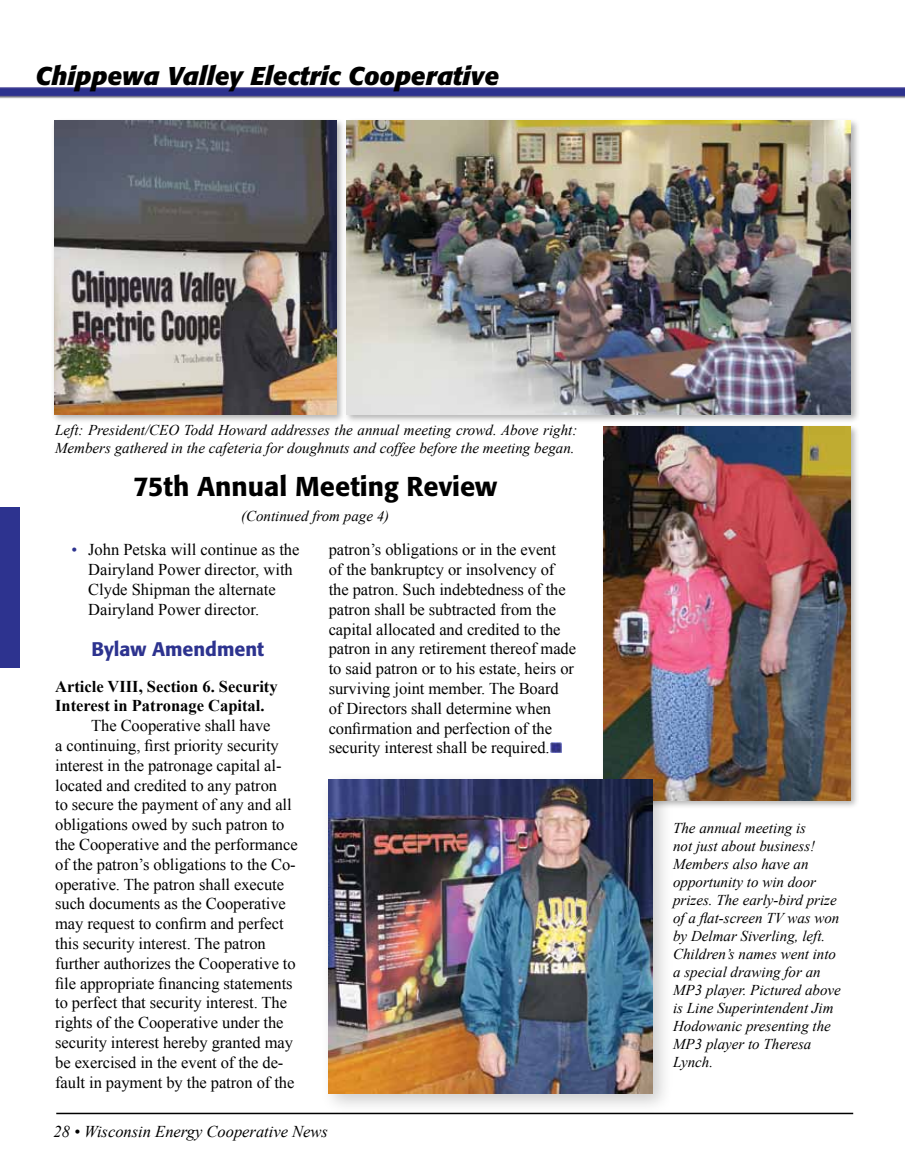
<style>
.page{position:relative;width:905px;height:1175px;background:#fff}
.page>*{position:absolute;margin:0;border:0;box-sizing:border-box;transform-origin:0 0}
.t1{font:500 27px "Formata";color:#000}
.t2{font:italic 700 25.5px "Formata";color:#000}
.t3{font:500 19.5px "Formata";color:#2d338f}
.t4{font:16.5px/19.8px "Times New Roman";letter-spacing:-.005em;color:#000}
.t5{font:700 16.5px "Times New Roman";color:#000}
.t6{font:italic 16.5px "Times New Roman";color:#000}
.t7{font:italic 15px/18px "Times New Roman";color:#000}
.s1{color:#2d338f}
</style>
<div class="page">
<img style="left:0;top:87px;width:904px;height:12px">
<hr style="left:56px;top:1112px;width:797px;height:2px;background:#000">
<div style="left:0;top:507px;width:20px;height:161px;background:#2d338f"></div>
<div style="left:600px;top:423px;width:260px;height:386px;background:#000;opacity:.3"></div>
<img style="left:603px;top:426px;width:247px;height:374px">
<div style="left:319px;top:770px;width:355px;height:345px;background:#000;opacity:.2"></div>
<img style="left:328px;top:779px;width:324px;height:314px">
<div style="left:344px;top:117px;width:516px;height:307px;background:#000;opacity:.3"></div>
<img style="left:347px;top:120px;width:503px;height:294px">
<div style="left:51px;top:117px;width:294px;height:307px;background:#000;opacity:.3"></div>
<img style="left:54px;top:120px;width:282px;height:294px">
<svg style="left:550px;top:742px;width:11px;height:10px"></svg>
<p class="t2" style="left:36px;top:60px;width:465px">Chippewa Valley Electric Cooperative</p>
<p class="t7" style="left:55px;top:421px;width:523px">Left: President/CEO Todd Howard addresses the annual meeting crowd. Above right:<br>Members gathered in the cafeteria for doughnuts and coffee before the meeting began.</p>
<p class="t1" style="left:133px;top:470px;width:365px">75th Annual Meeting Review</p>
<p class="t7" style="left:241px;top:506px;width:150px">(Continued from page 4)</p>
<p class="t4" style="left:88px;top:539px;width:213px;text-indent:-16px"><span class="s1">•</span> John Petska will continue as the<br>Dairyland Power director, with<br>Clyde Shipman the alternate<br>Dairyland Power director.</p>
<p class="t3" style="left:91px;top:637px;width:174px">Bylaw Amendment</p>
<p class="t5" style="left:55px;top:674px;width:224px">Article VIII, Section 6. Security</p>
<p class="t5" style="left:55px;top:694px;width:211px">Interest in Patronage Capital.</p>
<p class="t4" style="left:91px;top:715px;width:181px">The Cooperative shall have</p>
<p class="t4" style="left:55px;top:735px;width:225px">a continuing, first priority security</p>
<p class="t4" style="left:55px;top:755px;width:228px">interest in the patronage capital al-</p>
<p class="t4" style="left:55px;top:775px;width:223px">located and credited to any patron</p>
<p class="t4" style="left:55px;top:794px;width:238px">to secure the payment of any and all</p>
<p class="t4" style="left:55px;top:814px;width:231px">obligations owed by such patron to</p>
<p class="t4" style="left:55px;top:834px;width:244px">the Cooperative and the performance</p>
<p class="t4" style="left:55px;top:854px;width:242px">of the patron’s obligations to the Co-</p>
<p class="t4" style="left:55px;top:874px;width:230px">operative. The patron shall execute</p>
<p class="t4" style="left:55px;top:893px;width:232px">such documents as the Cooperative</p>
<p class="t4" style="left:55px;top:913px;width:230px">may request to confirm and perfect</p>
<p class="t4" style="left:55px;top:933px;width:212px">this security interest. The patron</p>
<p class="t4" style="left:55px;top:953px;width:242px">further authorizes the Cooperative to</p>
<p class="t4" style="left:55px;top:973px;width:239px">file appropriate financing statements</p>
<p class="t4" style="left:55px;top:992px;width:233px">to perfect that security interest. The</p>
<p class="t4" style="left:55px;top:1012px;width:230px">rights of the Cooperative under the</p>
<p class="t4" style="left:55px;top:1032px;width:239px">security interest hereby granted may</p>
<p class="t4" style="left:55px;top:1052px;width:230px">be exercised in the event of the de-</p>
<p class="t4" style="left:55px;top:1072px;width:241px">fault in payment by the patron of the</p>
<p class="t4" style="left:328px;top:539px;width:249px">patron’s obligations or in the event<br>of the bankruptcy or insolvency of the patron. Such indebtedness of the patron shall be subtracted from the capital allocated and credited to the patron in any retirement thereof made to said patron or to his estate, heirs or surviving joint member. The Board of Directors shall determine when confirmation and perfection of the security interest shall be required.</p>
<p class="t6" style="left:54px;top:1120px;width:276px">28 • Wisconsin Energy Cooperative News</p>
<p class="t7" style="left:673px;top:818px;width:169px">The annual meeting is<br>not just about business!<br>Members also have an opportunity to win door prizes. The early-bird prize of a flat-screen TV was won by Delmar Siverling, left.<br>Children’s names went into a special drawing for an<br>MP3 player. Pictured above is Line Superintendent Jim<br>Hodowanic presenting the<br>MP3 player to Theresa<br>Lynch.</p>
</div>
